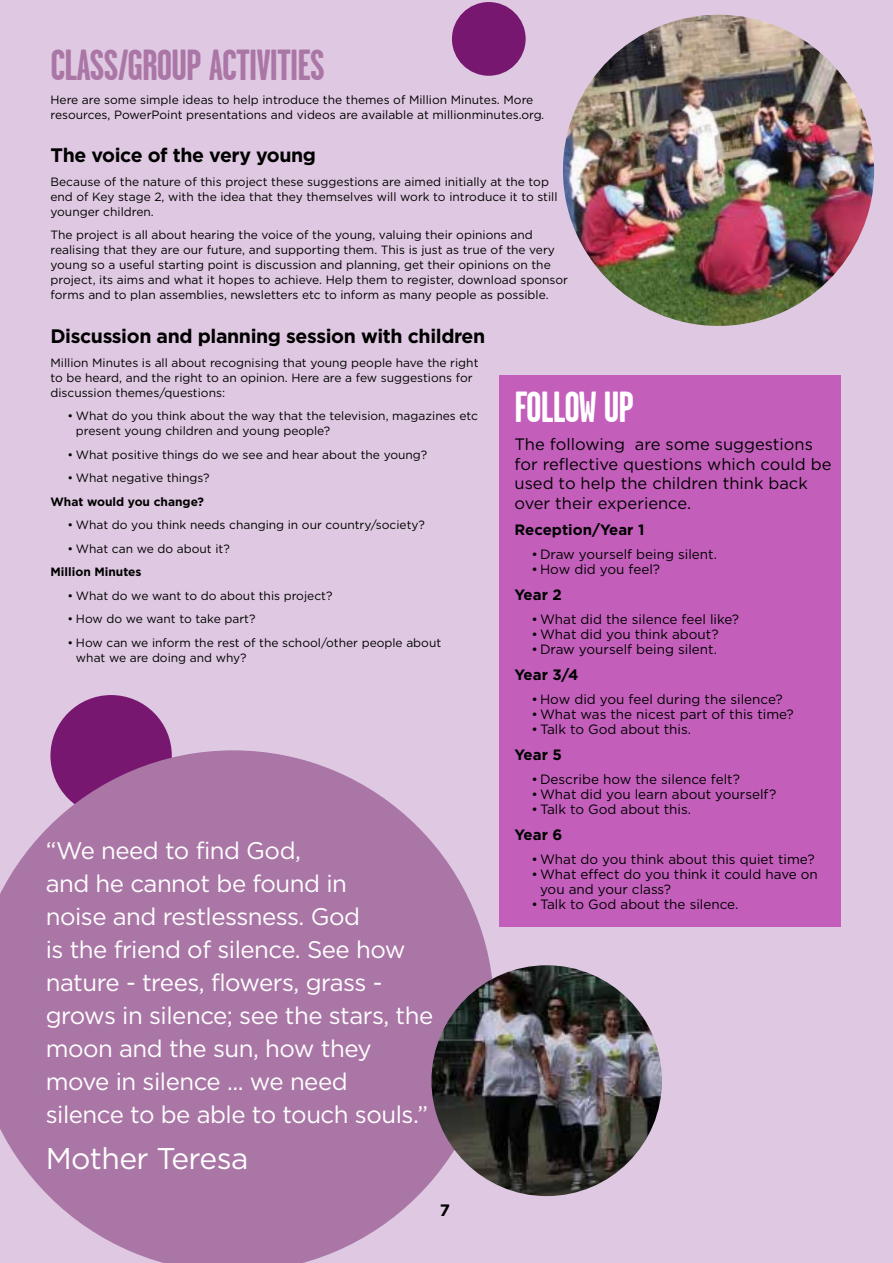
<style>
.page{position:relative;width:893px;height:1263px;background:#fff}
.page>*{position:absolute;margin:0;border:0;box-sizing:border-box;transform-origin:0 0}
.t1{font:700 43.5px "Garage Gothic";letter-spacing:-.02em;color:#aa76a6}
.t2{font:700 43.5px "Garage Gothic";letter-spacing:-.02em;color:#fff}
.t3{font:30px "Gotham";letter-spacing:-.02em;color:#fff}
.t4{font:24px/33px "Gotham";letter-spacing:-.02em;color:#fff}
.t5{font:700 19.5px "Gotham";letter-spacing:-.02em;color:#000}
.t6{font:16.5px/19.5px "Gotham";color:#000}
.t7{font:700 16.5px "Gotham";color:#000}
.t8{font:700 15px "Gotham";color:#000}
.t9{font:13.5px/15px "Gotham";color:#000}
.t10{font:12px/15px "Gotham";color:#000}
.t11{font:700 12px "Gotham";color:#000}
.s1{font-style:italic}
</style>
<div class="page">
<div style="left:0;top:1px;width:893px;height:1262px;background:#dfc8e1"></div>
<div style="left:499px;top:376px;width:341px;height:551px;background:#c35fbb"></div>
<div style="left:50px;top:695px;width:122px;height:121px;background:#77176f;border-radius:50%"></div>
<svg style="left:0;top:750px;width:494px;height:513px;fill:#aa76a6"></svg>
<div style="left:452px;top:2px;width:74px;height:74px;background:#77176f;border-radius:50%"></div>
<img style="left:563px;top:15px;width:312px;height:311px">
<img style="left:431px;top:965px;width:231px;height:231px;border-radius:115px">
<h1 class="t1" style="left:50px;top:42px;width:276px">CLASS/GROUP ACTIVITIES</h1>
<p class="t10" style="left:50px;top:92px;width:496px">Here are some simple ideas to help introduce the themes of Million Minutes. More resources, PowerPoint presentations and videos are available at millionminutes.org<span class="s1">.</span></p>
<h3 class="t5" style="left:50px;top:144px;width:267px">The voice of the very young</h3>
<p class="t10" style="left:50px;top:174px;width:509px">Because of the nature of this project these suggestions are aimed initially at the top end of Key stage 2, with the idea that they themselves will work to introduce it to still younger children.</p>
<p class="t10" style="left:50px;top:227px;width:519px">The project is all about hearing the voice of the young, valuing their opinions and realising that they are our future, and supporting them. This is just as true of the very young so a useful starting point is discussion and planning, get their opinions on the project, its aims and what it hopes to achieve. Help them to register, download sponsor forms and to plan assemblies, newsletters etc to inform as many people as possible.</p>
<h3 class="t5" style="left:50px;top:325px;width:436px">Discussion and planning session with children</h3>
<p class="t10" style="left:50px;top:355px;width:430px">Million Minutes is all about recognising that young people have the right to be heard, and the right to an opinion. Here are a few suggestions for discussion themes/questions:</p>
<p class="t10" style="left:76px;top:408px;width:404px;text-indent:-9px">• What do you think about the way that the television, magazines etc present young children and young people?</p>
<p class="t10" style="left:67px;top:447px;width:361px">• What positive things do we see and hear about the young?</p>
<p class="t10" style="left:67px;top:470px;width:144px">• What negative things?</p>
<p class="t11" style="left:50px;top:494px;width:155px">What would you change?</p>
<p class="t10" style="left:67px;top:517px;width:359px">• What do you think needs changing in our country/society?</p>
<p class="t10" style="left:67px;top:541px;width:164px">• What can we do about it?</p>
<p class="t11" style="left:50px;top:565px;width:93px">Million Minutes</p>
<p class="t10" style="left:67px;top:588px;width:266px">• What do we want to do about this project?</p>
<p class="t10" style="left:67px;top:611px;width:190px">• How do we want to take part?</p>
<p class="t10" style="left:76px;top:635px;width:367px;text-indent:-9px">• How can we inform the rest of the school/other people about what we are doing and why?</p>
<h1 class="t2" style="left:514px;top:384px;width:121px">FOLLOW UP</h1>
<h3 class="t6" style="left:514px;top:434px;width:318px">The following are some suggestions for reflective questions which could be used to help the children think back over their experience.</h3>
<p class="t8" style="left:514px;top:521px;width:131px">Reception/Year 1</p>
<p class="t9" style="left:531px;top:546px;width:187px">•Draw yourself being silent.</p>
<p class="t9" style="left:531px;top:561px;width:130px">• How did you feel?</p>
<p class="t8" style="left:514px;top:586px;width:49px">Year 2</p>
<p class="t9" style="left:531px;top:611px;width:209px">•What did the silence feel like?</p>
<p class="t9" style="left:531px;top:626px;width:189px">•What did you think about?</p>
<p class="t9" style="left:531px;top:641px;width:187px">•Draw yourself being silent.</p>
<p class="t8" style="left:514px;top:666px;width:65px">Year 3/4</p>
<p class="t9" style="left:531px;top:691px;width:253px">• How did you feel during the silence?</p>
<p class="t9" style="left:531px;top:706px;width:264px">•What was the nicest part of this time?</p>
<p class="t9" style="left:531px;top:721px;width:161px">•Talk to God about this.</p>
<p class="t8" style="left:514px;top:746px;width:49px">Year 5</p>
<p class="t9" style="left:531px;top:771px;width:210px">•Describe how the silence felt?</p>
<p class="t9" style="left:531px;top:786px;width:246px">•What did you learn about yourself?</p>
<p class="t9" style="left:531px;top:801px;width:161px">•Talk to God about this.</p>
<p class="t8" style="left:514px;top:826px;width:49px">Year 6</p>
<p class="t9" style="left:531px;top:851px;width:285px">•What do you think about this quiet time?</p>
<p class="t9" style="left:540px;top:866px;width:279px;text-indent:-9px">•What effect do you think it could have on you and your class?</p>
<p class="t9" style="left:531px;top:896px;width:208px">•Talk to God about the silence.</p>
<p class="t4" style="left:46px;top:833px;width:389px">“We need to find God,<br>and he cannot be found in<br>noise and restlessness. God<br>is the friend of silence. See how nature - trees, flowers, grass - grows in silence; see the stars, the moon and the sun, how they move in silence ... we need<br>silence to be able to touch souls.”</p>
<h2 class="t3" style="left:46px;top:1142px;width:204px">Mother Teresa</h2>
<h3 class="t7" style="left:440px;top:1201px;width:12px">7</h3>
</div>
